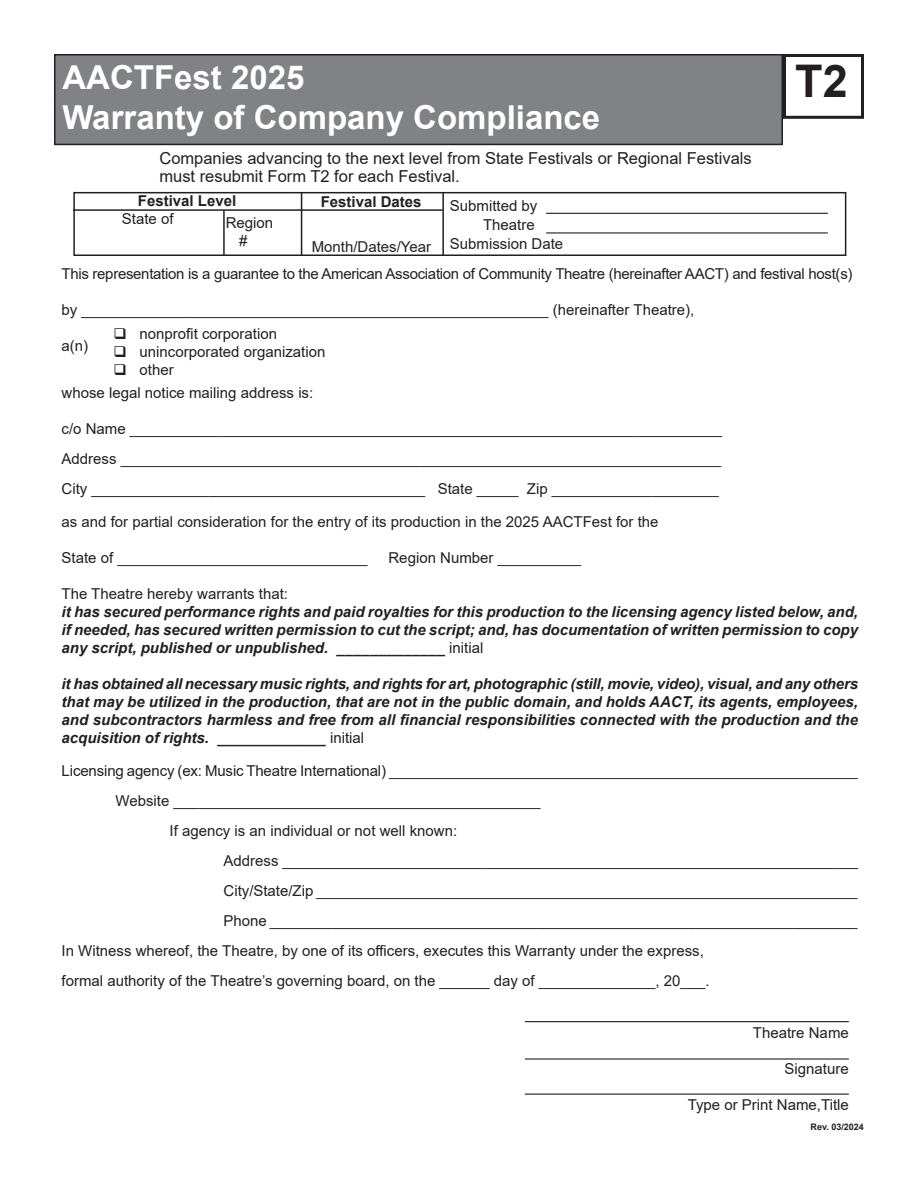
<style>
.page{position:relative;width:918px;height:1188px;background:#fff}
.page>*{position:absolute;margin:0;border:0;box-sizing:border-box;transform-origin:0 0}
.t1{font:700 45px "Arial";color:#231f20}
.Form_Head_2{font:700 33px "Arial";color:#fff}
.t2{font:16.5px/18px "Arial";color:#231f20}
.t3{font:15px "Arial";color:#231f20}
.t4{font:italic 700 15px/18px "Arial";color:#231f20;text-align:justify}
.t5{font:15px "Arial";letter-spacing:-.02em;color:#231f20}
.t6{font:700 15px "Arial";color:#231f20}
.t7{font:700 9px "Arial";color:#231f20}
.s1{font-weight:400;font-style:normal}
</style>
<div class="page">
<hr style="left:525px;top:1021px;width:324px;height:1px;background:#231f20">
<hr style="left:525px;top:1058px;width:324px;height:2px;background:#231f20">
<hr style="left:525px;top:1094px;width:324px;height:1px;background:#231f20">
<div style="left:55px;top:55px;width:727px;height:89px;background:#808285"></div>
<div style="left:54px;top:54px;width:729px;height:91px;border:2px solid #231f20"></div>
<div style="left:783px;top:54px;width:81px;height:65px;border:3px solid #231f20"></div>
<div style="left:73px;top:192px;width:773px;height:64px;border:2px solid #231f20"></div>
<hr style="left:546px;top:213px;width:282px;height:1px;background:#231f20">
<hr style="left:73px;top:209px;width:370px;height:2px;background:#231f20">
<hr style="left:546px;top:232px;width:282px;height:2px;background:#231f20">
<hr style="left:223px;top:211px;width:2px;height:45px;background:#231f20">
<hr style="left:301px;top:192px;width:1px;height:63px;background:#231f20">
<hr style="left:442px;top:192px;width:2px;height:64px;background:#231f20">
<p class="Form_Head_2" style="left:62px;top:54px;width:244px">AACTFest 2025</p>
<p class="Form_Head_2" style="left:62px;top:94px;width:539px">Warranty of Company Compliance</p>
<p class="t2" style="left:159px;top:149px;width:594px">Companies advancing to the next level from State Festivals or Regional Festivals must resubmit Form T2 for each Festival.</p>
<p class="t6" style="left:138px;top:191px;width:100px">Festival Level</p>
<p class="t6" style="left:321px;top:191px;width:102px">Festival Dates</p>
<p class="t3" style="left:312px;top:236px;width:121px">Month/Dates/Year</p>
<p class="t3" style="left:450px;top:234px;width:115px">Submission Date</p>
<p class="t3" style="left:450px;top:195px;width:89px">Submitted by</p>
<p class="t3" style="left:122px;top:209px;width:53px">State of</p>
<p class="t3" style="left:226px;top:212px;width:49px">Region</p>
<p class="t3" style="left:239px;top:230px;width:10px">#</p>
<p class="t3" style="left:483px;top:214px;width:53px">Theatre</p>
<p class="t1" style="left:795px;top:50px;width:54px">T2</p>
<p class="t5" style="left:62px;top:263px;width:792px">This representation is a guarantee to the American Association of Community Theatre (hereinafter AACT) and festival host(s)</p>
<p class="t3" style="left:62px;top:299px;width:634px">by ________________________________________________________ (hereinafter Theatre),</p>
<p class="t3" style="left:62px;top:335px;width:28px">a(n)</p>
<p class="t3" style="left:62px;top:382px;width:253px">whose legal notice mailing address is:</p>
<p class="t3" style="left:62px;top:418px;width:662px">c/o Name _______________________________________________________________________</p>
<p class="t3" style="left:62px;top:448px;width:661px">Address ________________________________________________________________________</p>
<p class="t3" style="left:62px;top:478px;width:659px">City ________________________________________ State _____ Zip ____________________</p>
<p class="t3" style="left:62px;top:511px;width:598px">as and for partial consideration for the entry of its production in the 2025 AACTFest for the</p>
<p class="t3" style="left:62px;top:547px;width:308px">State of ______________________________</p>
<p class="t3" style="left:388px;top:547px;width:194px">Region Number __________</p>
<p class="t3" style="left:62px;top:583px;width:228px">The Theatre hereby warrants that:</p>
<p class="t4" style="left:62px;top:603px;width:798px">it has secured performance rights and paid royalties for this production to the licensing agency listed below, and, if needed, has secured written permission to cut the script; and, has documentation of written permission to copy any script, published or unpublished. _____________ <span class="s1">initial</span></p>
<p class="t4" style="left:62px;top:675px;width:798px">it has obtained all necessary music rights, and rights for art, photographic (still, movie, video), visual, and any others that may be utilized in the production, that are not in the public domain, and holds AACT, its agents, employees, and subcontractors harmless and free from all financial responsibilities connected with the production and the acquisition of rights. _____________ <span class="s1">initial</span></p>
<p class="t3" style="left:62px;top:760px;width:798px">Licensing agency (ex: Music Theatre International) _________________________________________________________</p>
<p class="t3" style="left:116px;top:790px;width:427px">Website ____________________________________________</p>
<p class="t3" style="left:170px;top:820px;width:289px">If agency is an individual or not well known:</p>
<p class="t3" style="left:224px;top:850px;width:636px">Address _____________________________________________________________________</p>
<p class="t3" style="left:224px;top:880px;width:636px">City/State/Zip _________________________________________________________________</p>
<p class="t3" style="left:224px;top:910px;width:636px">Phone _______________________________________________________________________</p>
<p class="t3" style="left:62px;top:940px;width:644px">In Witness whereof, the Theatre, by one of its officers, executes this Warranty under the express,</p>
<p class="t3" style="left:62px;top:970px;width:650px">formal authority of the Theatre’s governing board, on the ______ day of ______________, 20___.</p>
<p class="t3" style="left:753px;top:1022px;width:97px">Theatre Name</p>
<p class="t3" style="left:785px;top:1058px;width:66px">Signature</p>
<p class="t3" style="left:688px;top:1094px;width:163px">Type or Print Name,Title</p>
<p class="t3" style="left:114px;top:324px;width:165px">❑ nonprofit corporation</p>
<p class="t3" style="left:114px;top:342px;width:213px">❑ unincorporated organization</p>
<p class="t3" style="left:114px;top:360px;width:62px">❑ other</p>
<p class="t7" style="left:811px;top:1120px;width:55px">Rev. 03/2024</p>
</div>
